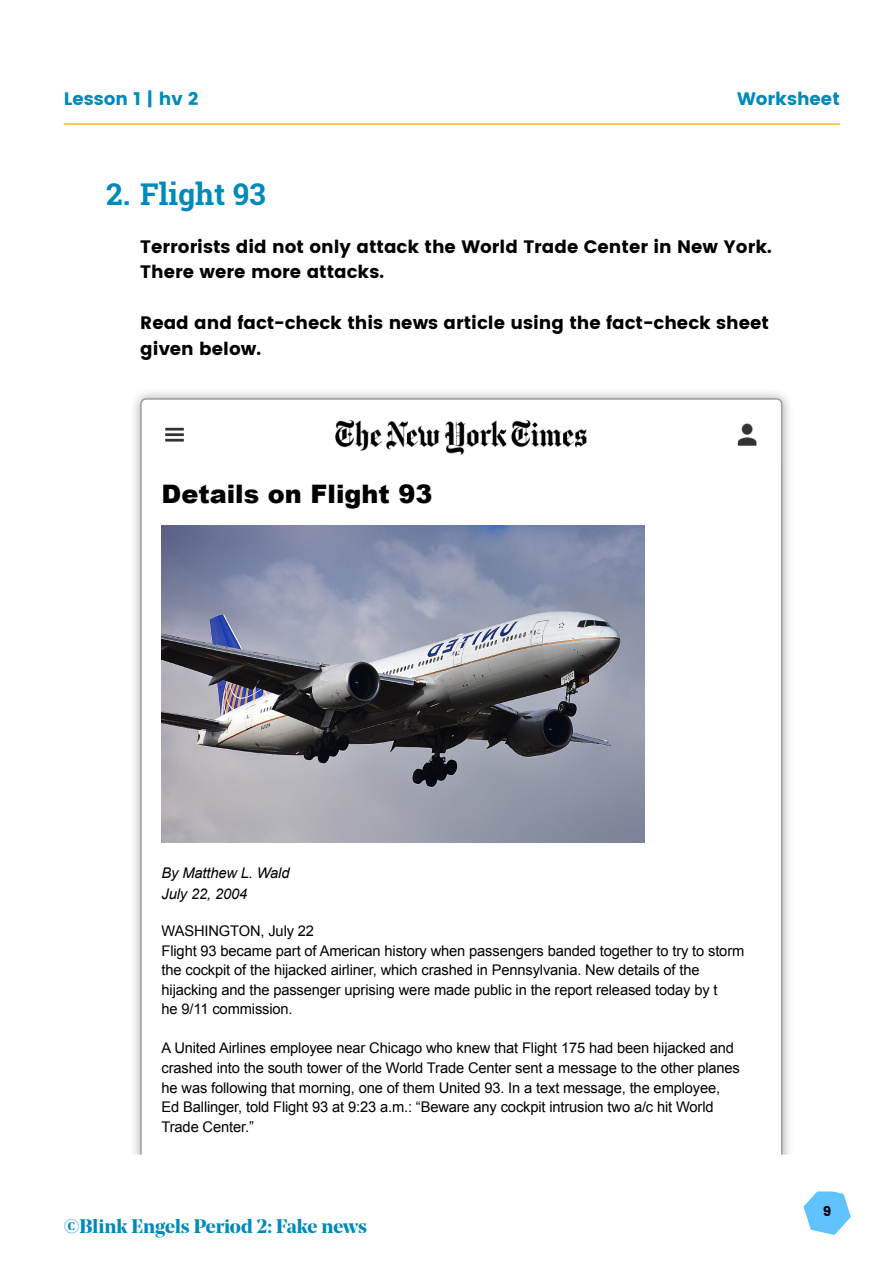
<style>
.page{position:relative;width:893px;height:1263px;background:#fff}
.page>*{position:absolute;margin:0;border:0;box-sizing:border-box;transform-origin:0 0}
.t1{font:700 30px "Roboto Slab";color:#008ab9}
.t2{font:900 25.5px "Arial";color:#000}
.t3{font:700 19.5px "Noe Display";letter-spacing:-.005em;color:#008ab9}
.t4{font:18px/25.5px "Poppins";color:#000}
.t5{font:18px "Poppins";color:#008ab9}
.t6{font:14.7px/19.5px "Arial";letter-spacing:-.01em;color:#000}
.t7{font:italic 14.7px/21px "Arial";letter-spacing:-.01em;color:#000}
.t8{font:13.5px "Poppins";color:#000}
</style>
<div class="page">
<hr style="left:64px;top:123px;width:776px;height:2px;background:#fdb913">
<svg style="left:803px;top:1191px;width:48px;height:44px"></svg>
<div style="left:129px;top:387px;width:665px;height:795px;background:#000;opacity:.35"></div>
<div style="left:141px;top:399px;width:641px;height:771px;background:#fff;border-radius:5px"></div>
<img style="left:165px;top:419px;width:592px;height:36px">
<img style="left:162px;top:525px;width:482px;height:318px">
<div style="left:108px;top:1155px;width:732px;height:36px;background:#fff"></div>
<p class="t5" style="left:64px;top:88px;width:136px">Lesson 1 | hv 2</p>
<p class="t5" style="left:737px;top:88px;width:104px">Worksheet</p>
<h1 class="t1" style="left:106px;top:173px;width:161px">2. Flight 93</h1>
<p class="t4" style="left:140px;top:234px;width:633px">Terrorists did not only attack the World Trade Center in New York.<br>There were more attacks.</p>
<p class="t4" style="left:140px;top:310px;width:630px">Read and fact-check this news article using the fact-check sheet given below.</p>
<h2 class="t2" style="left:162px;top:476px;width:272px">Details on Flight 93</h2>
<p class="t7" style="left:162px;top:863px;width:129px">By Matthew L. Wald<br>July 22, 2004</p>
<p class="t6" style="left:162px;top:922px;width:584px">WASHINGTON, July 22<br>Flight 93 became part of American history when passengers banded together to try to storm the cockpit of the hijacked airliner, which crashed in Pennsylvania. New details of the hijacking and the passenger uprising were made public in the report released today by t<br>he 9/11 commission.</p>
<p class="t6" style="left:162px;top:1039px;width:580px">A United Airlines employee near Chicago who knew that Flight 175 had been hijacked and crashed into the south tower of the World Trade Center sent a message to the other planes he was following that morning, one of them United 93. In a text message, the employee, Ed Ballinger, told Flight 93 at 9:23 a.m.: “Beware any cockpit intrusion two a/c hit World Trade Center.”</p>
<h3 class="t3" style="left:64px;top:1214px;width:305px">©Blink Engels Period 2: Fake news</h3>
<p class="t8" style="left:823px;top:1204px;width:10px">9</p>
</div>
